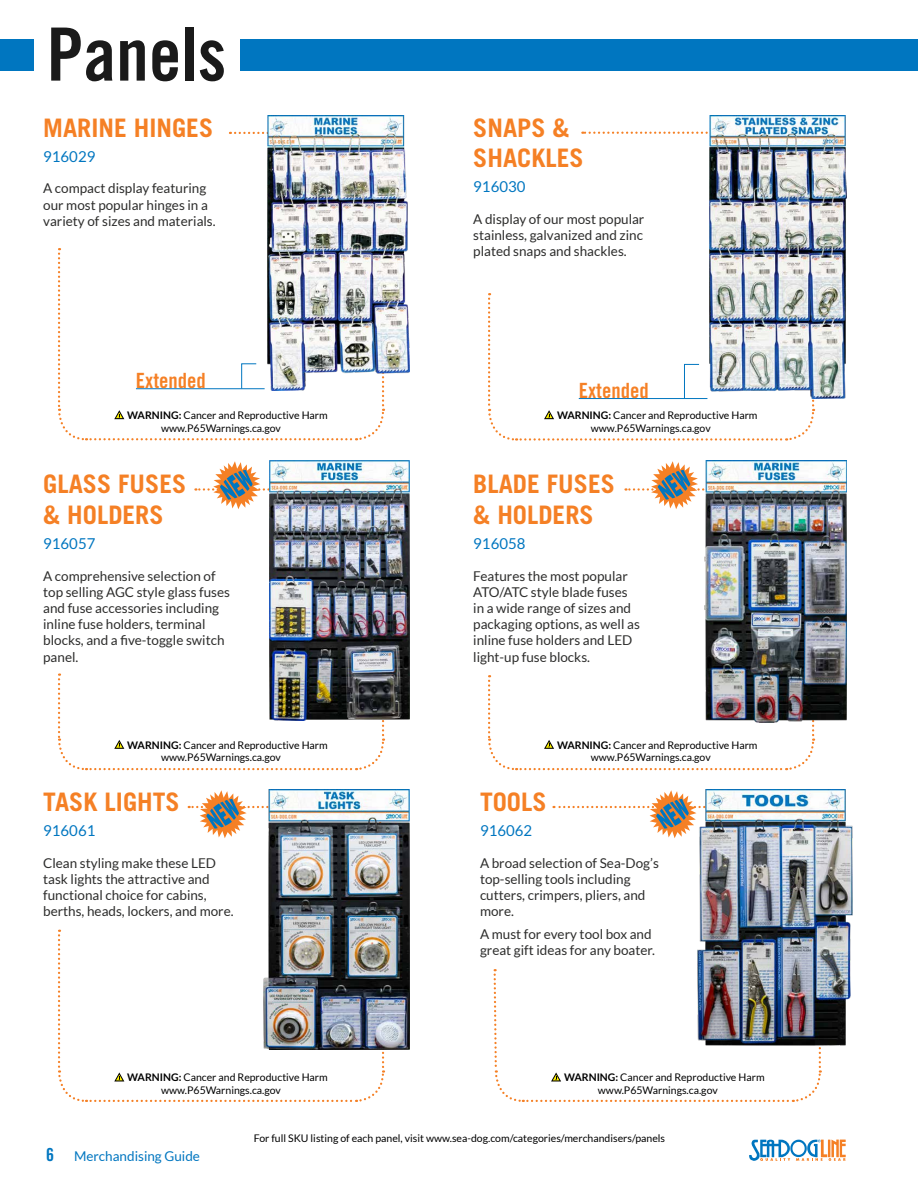
<style>
.page{position:relative;width:918px;height:1188px;background:#fff}
.page>*{position:absolute;margin:0;border:0;box-sizing:border-box;transform-origin:0 0}
.t1{font:73.5px "Trade Gothic LT Std Bd Cn 20";color:#1a1a1a}
.t2{font:700 25.5px/30.6px "Trade Gothic LT Std";color:#f58025}
.t3{font:21px "Trade Gothic LT Std Bd Cn 20";color:#f58025}
.t4{font:15px "Lato";color:#0076c0}
.t5{font:13.5px/16.2px "Lato";color:#2d2d2c}
.t6{font:13.5px "Lato";color:#0076c0}
.t7{font:10.5px/12.6px "Lato";color:#000}
.s1{font-weight:700}
.s2{font-family:"Trade Gothic LT Std Bd Cn 20";font-size:18px}
</style>
<div class="page">
<svg style="left:749px;top:1140px;width:97px;height:21px"></svg>
<div style="left:0;top:39px;width:918px;height:32px;background:#0076c0"></div>
<div style="left:34px;top:28px;width:206px;height:53px;background:#fff"></div>
<svg style="left:58px;top:131px;width:327px;height:310px"></svg>
<img style="left:268px;top:116px;width:142px;height:274px">
<svg style="left:488px;top:131px;width:327px;height:310px"></svg>
<img style="left:709px;top:116px;width:137px;height:283px">
<img style="left:815px;top:461px;width:31px;height:260px">
<img style="left:385px;top:461px;width:25px;height:259px">
<img style="left:385px;top:790px;width:25px;height:259px">
<img style="left:822px;top:790px;width:30px;height:256px">
<img style="left:58px;top:461px;width:327px;height:310px">
<img style="left:488px;top:461px;width:327px;height:310px">
<img style="left:493px;top:790px;width:329px;height:312px">
<img style="left:58px;top:790px;width:327px;height:312px">
<h1 class="t1" style="left:47px;top:10px;width:181px">Panels</h1>
<h2 class="t2" style="left:43px;top:112px;width:171px">MARINE HINGES</h2>
<p class="t4" style="left:43px;top:148px;width:54px">916029</p>
<p class="t5" style="left:43px;top:180px;width:174px">A compact display featuring our most popular hinges in a variety of sizes and materials.</p>
<h3 class="t3" style="left:136px;top:368px;width:71px">Extended</h3>
<p class="t7" style="left:161px;top:409px;width:168px;text-indent:-34px"><span class="s1">WARNING:</span> Cancer and Reproductive Harm www.P65Warnings.ca.gov</p>
<h2 class="t2" style="left:43px;top:468px;width:145px">GLASS FUSES &amp; HOLDERS</h2>
<p class="t4" style="left:43px;top:535px;width:54px">916057</p>
<p class="t5" style="left:43px;top:567px;width:188px">A comprehensive selection of top selling AGC style glass fuses and fuse accessories including inline fuse holders, terminal blocks, and a five-toggle switch panel.</p>
<p class="t7" style="left:161px;top:739px;width:168px;text-indent:-34px"><span class="s1">WARNING:</span> Cancer and Reproductive Harm www.P65Warnings.ca.gov</p>
<h2 class="t2" style="left:43px;top:786px;width:138px">TASK LIGHTS</h2>
<p class="t4" style="left:43px;top:822px;width:54px">916061</p>
<p class="t5" style="left:43px;top:855px;width:192px">Clean styling make these LED task lights the attractive and functional choice for cabins, berths, heads, lockers, and more.</p>
<p class="t7" style="left:161px;top:1071px;width:168px;text-indent:-34px"><span class="s1">WARNING:</span> Cancer and Reproductive Harm www.P65Warnings.ca.gov</p>
<h2 class="t2" style="left:473px;top:112px;width:112px">SNAPS &amp;<br>SHACKLES</h2>
<p class="t4" style="left:473px;top:178px;width:54px">916030</p>
<p class="t5" style="left:473px;top:211px;width:173px;text-align:justify">A display of our most popular stainless, galvanized and zinc plated snaps and shackles.</p>
<h3 class="t3" style="left:579px;top:378px;width:71px">Extended</h3>
<p class="t7" style="left:591px;top:409px;width:168px;text-indent:-34px"><span class="s1">WARNING:</span> Cancer and Reproductive Harm www.P65Warnings.ca.gov</p>
<h2 class="t2" style="left:473px;top:468px;width:143px">BLADE FUSES &amp; HOLDERS</h2>
<p class="t4" style="left:473px;top:535px;width:54px">916058</p>
<p class="t5" style="left:473px;top:567px;width:168px">Features the most popular<br>ATO/ATC style blade fuses in a wide range of sizes and packaging options, as well as inline fuse holders and LED light-up fuse blocks.</p>
<h2 class="t2" style="left:480px;top:786px;width:68px">TOOLS</h2>
<p class="t4" style="left:480px;top:822px;width:54px">916062</p>
<p class="t7" style="left:591px;top:739px;width:168px;text-indent:-34px"><span class="s1">WARNING:</span> Cancer and Reproductive Harm www.P65Warnings.ca.gov</p>
<p class="t5" style="left:480px;top:855px;width:180px">A broad selection of Sea-Dog’s top-selling tools including cutters, crimpers, pliers, and more.</p>
<p class="t5" style="left:480px;top:926px;width:176px">A must for every tool box and great gift ideas for any boater.</p>
<p class="t7" style="left:598px;top:1071px;width:168px;text-indent:-34px"><span class="s1">WARNING:</span> Cancer and Reproductive Harm www.P65Warnings.ca.gov</p>
<p class="t6" style="left:46px;top:1149px;width:155px"><span class="s2">6</span> Merchandising Guide</p>
<p class="t7" style="left:254px;top:1132px;width:413px">For full SKU listing of each panel, visit www.sea-dog.com/categories/merchandisers/panels</p>
</div>
